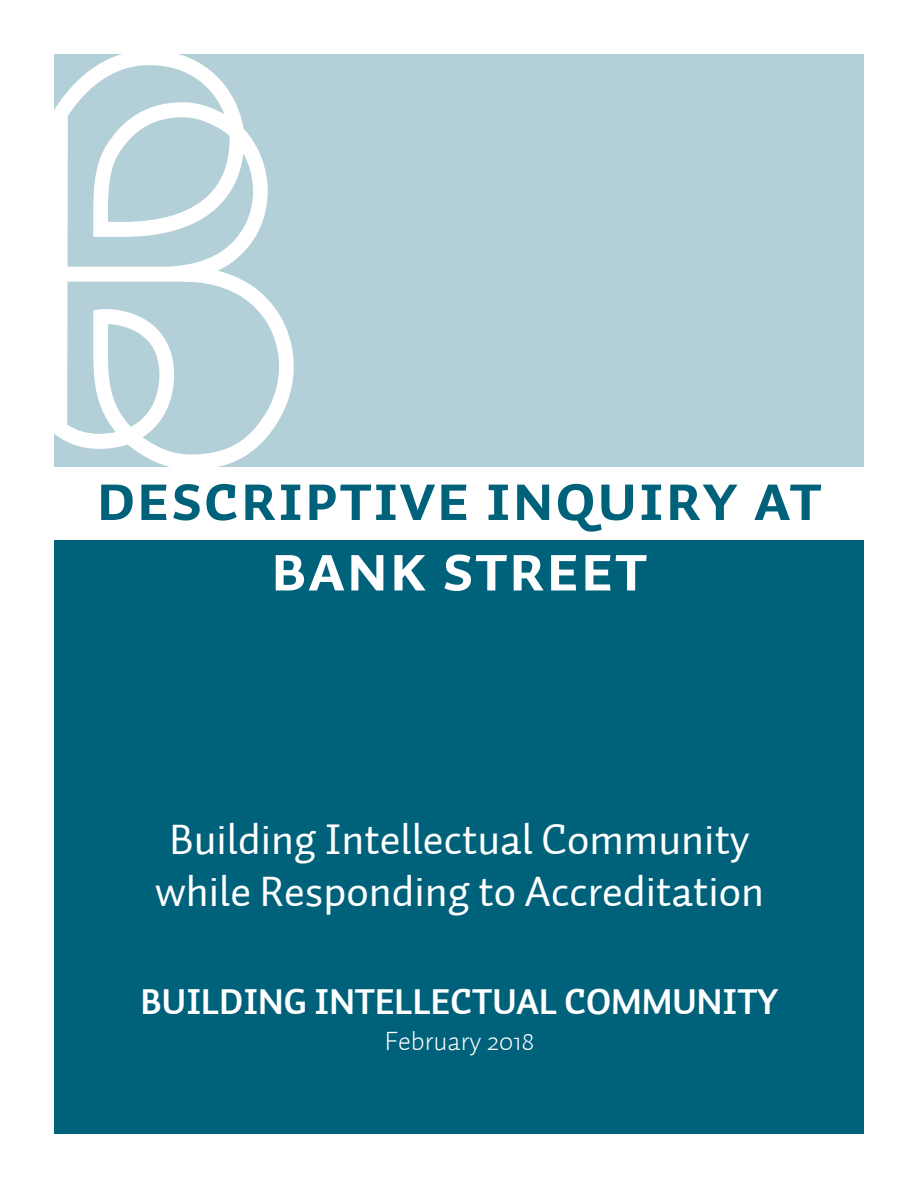
<style>
.page{position:relative;width:918px;height:1188px;background:#fff}
.page>*{position:absolute;margin:0;border:0;box-sizing:border-box;transform-origin:0 0}
.t1{font:67.5px "Auto 1 Bold Sm Cp";color:#00617b}
.t2{font:67.5px "Auto 1 Bold Sm Cp";color:#fff}
.t3{font:43.5px/52.2px "Auto 1 Regular LF";color:#fff;text-align:center}
.t4{font:700 36px "Auto 1";color:#fff}
.t5{font:300 27px "Auto 1";color:#fff}
</style>
<div class="page">
<div style="left:54px;top:541px;width:810px;height:593px;background:#00617b"></div>
<div style="left:54px;top:54px;width:810px;height:412px;background:#b3cfd7"></div>
<svg style="left:54px;top:54px;width:240px;height:413px"></svg>
<p class="t1" style="left:96px;top:458px;width:728px">Descriptive Inquiry at</p>
<p class="t2" style="left:270px;top:529px;width:379px">Bank Street</p>
<p class="t3" style="left:155px;top:814px;width:611px">Building Intellectual Community while Responding to Accreditation</p>
<p class="t4" style="left:141px;top:979px;width:639px">BUILDING INTELLECTUAL COMMUNITY</p>
<p class="t5" style="left:385px;top:1024px;width:151px">February 2018</p>
</div>
